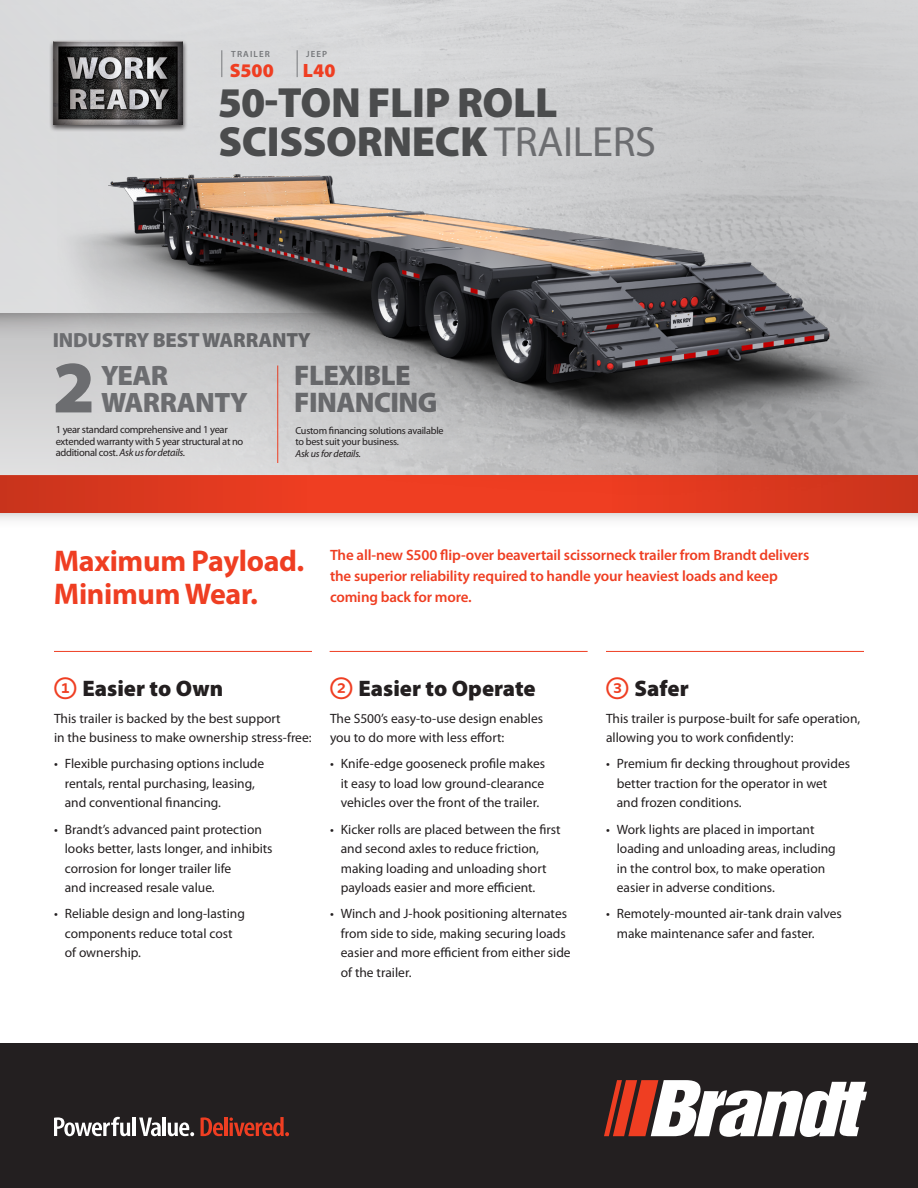
<style>
.page{position:relative;width:918px;height:1188px;background:#fff}
.page>*{position:absolute;margin:0;border:0;box-sizing:border-box;transform-origin:0 0}
.t1{font:900 74.4px "Myriad Pro";color:#6c6d70}
.t2{font:900 42.45px/39px "Myriad Pro";letter-spacing:-.01em;color:#4b4c4d}
.t3{font:700 30px/33px "Myriad Pro";letter-spacing:-.01em;color:#ef3e22}
.Product_Name{font:900 28.5px/27px "Myriad Pro";letter-spacing:-.02em;color:#6c6d70}
.t4{font:900 28.2px "Myriad Pro";letter-spacing:-.02em;color:#6c6d70}
.SH1{font:900 22.5px "Myriad Pro";color:#231f20}
.Product_Name-2{font:900 20.55px "Myriad Pro";letter-spacing:-.01em;color:#6c6d70}
.Product_Name-3{font:900 19.35px "Myriad Pro";letter-spacing:.005em;color:#ef3e22}
.First_Paragraph{font:600 15px/21px "Myriad Pro";letter-spacing:-.01em;color:#ef3e22}
.Body{font:13.5px/19.5px "Myriad Pro";color:#231f20}
.First_Paragraph-2{font:10.5px/11.2px "Myriad Pro";letter-spacing:-.03em;color:#231f20}
.Bulleted_Points{font:10.2px/11.2px "Myriad Pro";letter-spacing:-.02em;color:#231f20}
.Product_Name-4{font:600 9px "Myriad Pro";letter-spacing:.12em;color:#76787b}
.s1{font-weight:400;color:#6c6d70}
.s2{font-style:italic}
.s3{font-family:"Whitney Index White Round Bd";font-weight:400;color:#ef3e22}
</style>
<div class="page">
<div style="left:0;top:0;width:717px;height:475px;background:#d9dadc"></div>
<svg style="left:0;top:513px;width:46px;height:7px"></svg>
<div style="left:0;top:475px;width:312px;height:38px;background:#cb341c"></div>
<div style="left:0;top:313px;width:513px;height:162px;background:#d4d4d5"></div>
<svg style="left:0;top:313px;width:46px;height:25px"></svg>
<img style="left:46px;top:22px;width:872px;height:498px">
<div style="left:0;top:1043px;width:918px;height:145px;background:#231f20"></div>
<svg style="left:604px;top:1080px;width:263px;height:57px"></svg>
<svg style="left:54px;top:1117px;width:76px;height:19px"></svg>
<hr style="left:132px;top:1117px;width:3px;height:19px;background:#fff">
<svg style="left:139px;top:1118px;width:22px;height:18px"></svg>
<hr style="left:163px;top:1117px;width:3px;height:19px;background:#fff">
<svg style="left:168px;top:1122px;width:26px;height:14px"></svg>
<svg style="left:201px;top:1117px;width:22px;height:19px"></svg>
<hr style="left:224px;top:1117px;width:4px;height:19px;background:#ef3e22">
<svg style="left:229px;top:1117px;width:60px;height:19px"></svg>
<hr style="left:54px;top:651px;width:258px;height:1px;background:#ef3e22">
<hr style="left:330px;top:651px;width:258px;height:1px;background:#ef3e22">
<hr style="left:606px;top:651px;width:258px;height:1px;background:#ef3e22">
<p class="Product_Name-4" style="left:231px;top:48px;width:40px">TRAILER</p>
<p class="Product_Name-4" style="left:306px;top:48px;width:23px">JEEP</p>
<p class="t2" style="left:218px;top:83px;width:440px">50-TON FLIP ROLL<br>SCISSORNECK <span class="s1">TRAILERS</span></p>
<p class="Product_Name-3" style="left:230px;top:60px;width:45px">S500</p>
<p class="Product_Name-3" style="left:303px;top:60px;width:34px">L40</p>
<p class="Product_Name-2" style="left:53px;top:328px;width:259px">INDUSTRY BEST WARRANTY</p>
<h3 class="t4" style="left:101px;top:360px;width:69px">YEAR</h3>
<h3 class="t1" style="left:53px;top:345px;width:44px">2</h3>
<p class="Product_Name" style="left:294px;top:363px;width:145px">FLEXIBLE<br>FINANCING</p>
<p class="Bulleted_Points" style="left:295px;top:425px;width:150px">Custom financing solutions available to best suit your business.<br><span class="s2">Ask us for details.</span></p>
<h3 class="t4" style="left:101px;top:387px;width:148px">WARRANTY</h3>
<p class="First_Paragraph-2" style="left:56px;top:424px;width:189px">1 year standard comprehensive and 1 year extended warranty with 5 year structural at no additional cost. <span class="s2">Ask us for details.</span></p>
<h3 class="t3" style="left:54px;top:543px;width:252px">Maximum Payload.<br>Minimum Wear.</h3>
<p class="First_Paragraph" style="left:330px;top:544px;width:481px">The all-new S500 flip-over beavertail scissorneck trailer from Brandt delivers the superior reliability required to handle your heaviest loads and keep coming back for more.</p>
<p class="SH1" style="left:54px;top:676px;width:171px"><span class="s3">1</span> Easier to Own</p>
<p class="Body" style="left:54px;top:708px;width:259px">This trailer is backed by the best support<br>in the business to make ownership stress-free:</p>
<p class="Body" style="left:65px;top:754px;width:201px;text-indent:-11px">• Flexible purchasing options include rentals, rental purchasing, leasing, and conventional financing.</p>
<p class="Body" style="left:65px;top:819px;width:209px;text-indent:-11px">• Brandt’s advanced paint protection looks better, lasts longer, and inhibits corrosion for longer trailer life<br>and increased resale value.</p>
<p class="Body" style="left:65px;top:904px;width:182px;text-indent:-11px">• Reliable design and long-lasting components reduce total cost of ownership.</p>
<p class="SH1" style="left:330px;top:676px;width:207px"><span class="s3">2</span> Easier to Operate</p>
<p class="Body" style="left:330px;top:708px;width:215px">The S500’s easy-to-use design enables you to do more with less effort:</p>
<p class="Body" style="left:341px;top:754px;width:206px;text-align:justify;text-indent:-11px">• Knife-edge gooseneck profile makes it easy to load low ground-clearance vehicles over the front of the trailer.</p>
<p class="Body" style="left:341px;top:819px;width:221px;text-indent:-11px">• Kicker rolls are placed between the first and second axles to reduce friction, making loading and unloading short payloads easier and more efficient.</p>
<p class="Body" style="left:341px;top:904px;width:231px;text-indent:-11px">• Winch and J-hook positioning alternates from side to side, making securing loads easier and more efficient from either side of the trailer.</p>
<p class="SH1" style="left:606px;top:676px;width:84px"><span class="s3">3</span> Safer</p>
<p class="Body" style="left:606px;top:708px;width:256px">This trailer is purpose-built for safe operation, allowing you to work confidently:</p>
<p class="Body" style="left:617px;top:754px;width:235px;text-indent:-11px">• Premium fir decking throughout provides better traction for the operator in wet and frozen conditions.</p>
<p class="Body" style="left:617px;top:819px;width:221px;text-indent:-11px">• Work lights are placed in important loading and unloading areas, including in the control box, to make operation easier in adverse conditions.</p>
<p class="Body" style="left:617px;top:904px;width:227px;text-indent:-11px">• Remotely-mounted air-tank drain valves make maintenance safer and faster.</p>
</div>
